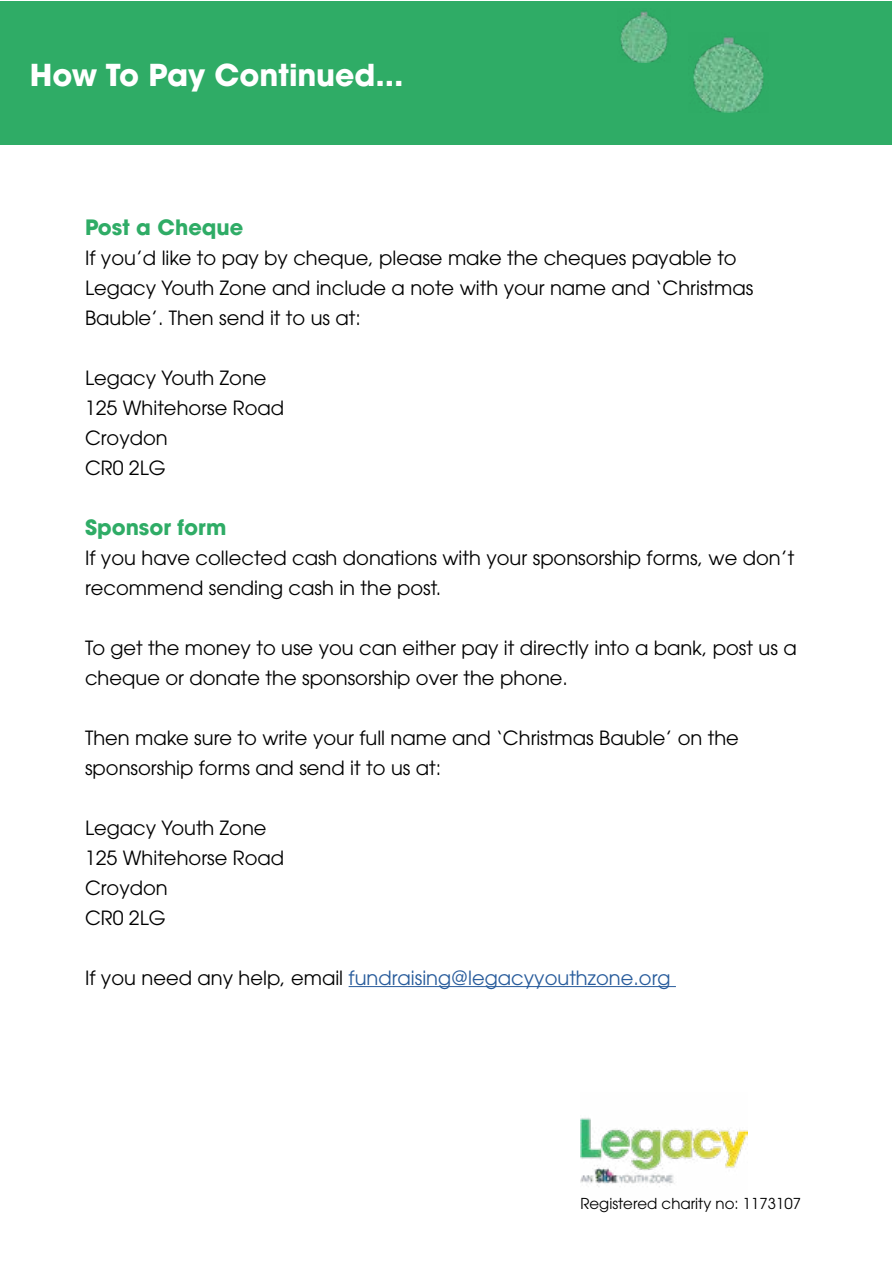
<style>
.page{position:relative;width:893px;height:1263px;background:#fff}
.page>*{position:absolute;margin:0;border:0;box-sizing:border-box;transform-origin:0 0}
.t1{font:700 30px "ITC Avant Garde Pro";color:#fff}
.t2{font:700 21px "ITC Avant Garde Pro";color:#2fac66}
.t3{font:19.5px/30px "ITC Avant Garde Pro";color:#000}
.t4{font:19.5px "ITC Avant Garde Pro";color:#275b9b}
.t5{font:15px "ITC Avant Garde Pro";color:#000}
.s1{color:#000}
</style>
<div class="page">
<div style="left:1px;top:1px;width:891px;height:144px;background:#2fac66"></div>
<hr style="left:349px;top:986px;width:327px;height:1px;background:#275b9b">
<img style="left:581px;top:1117px;width:166px;height:70px">
<img style="left:693px;top:36px;width:71px;height:77px">
<img style="left:620px;top:11px;width:48px;height:51px">
<h1 class="t1" style="left:30px;top:55px;width:375px">How To Pay Continued...</h1>
<p class="t2" style="left:85px;top:213px;width:160px">Post a Cheque</p>
<p class="t3" style="left:85px;top:242px;width:670px">If you’d like to pay by cheque, please make the cheques payable to<br>Legacy Youth Zone and include a note with your name and ‘Christmas<br>Bauble’. Then send it to us at:</p>
<p class="t3" style="left:85px;top:362px;width:201px">Legacy Youth Zone<br>125 Whitehorse Road<br>Croydon<br>CR0 2LG</p>
<p class="t2" style="left:85px;top:513px;width:143px">Sponsor form</p>
<p class="t3" style="left:85px;top:542px;width:711px">If you have collected cash donations with your sponsorship forms, we don’t recommend sending cash in the post.</p>
<p class="t3" style="left:85px;top:632px;width:713px">To get the money to use you can either pay it directly into a bank, post us a cheque or donate the sponsorship over the phone.</p>
<p class="t3" style="left:85px;top:722px;width:655px">Then make sure to write your full name and ‘Christmas Bauble’ on the sponsorship forms and send it to us at:</p>
<p class="t3" style="left:85px;top:812px;width:201px">Legacy Youth Zone<br>125 Whitehorse Road<br>Croydon<br>CR0 2LG</p>
<p class="t4" style="left:85px;top:965px;width:587px"><span class="s1">If you need any help, email</span> fundraising@legacyyouthzone.org</p>
<p class="t5" style="left:580px;top:1194px;width:222px">Registered charity no: 1173107</p>
</div>
